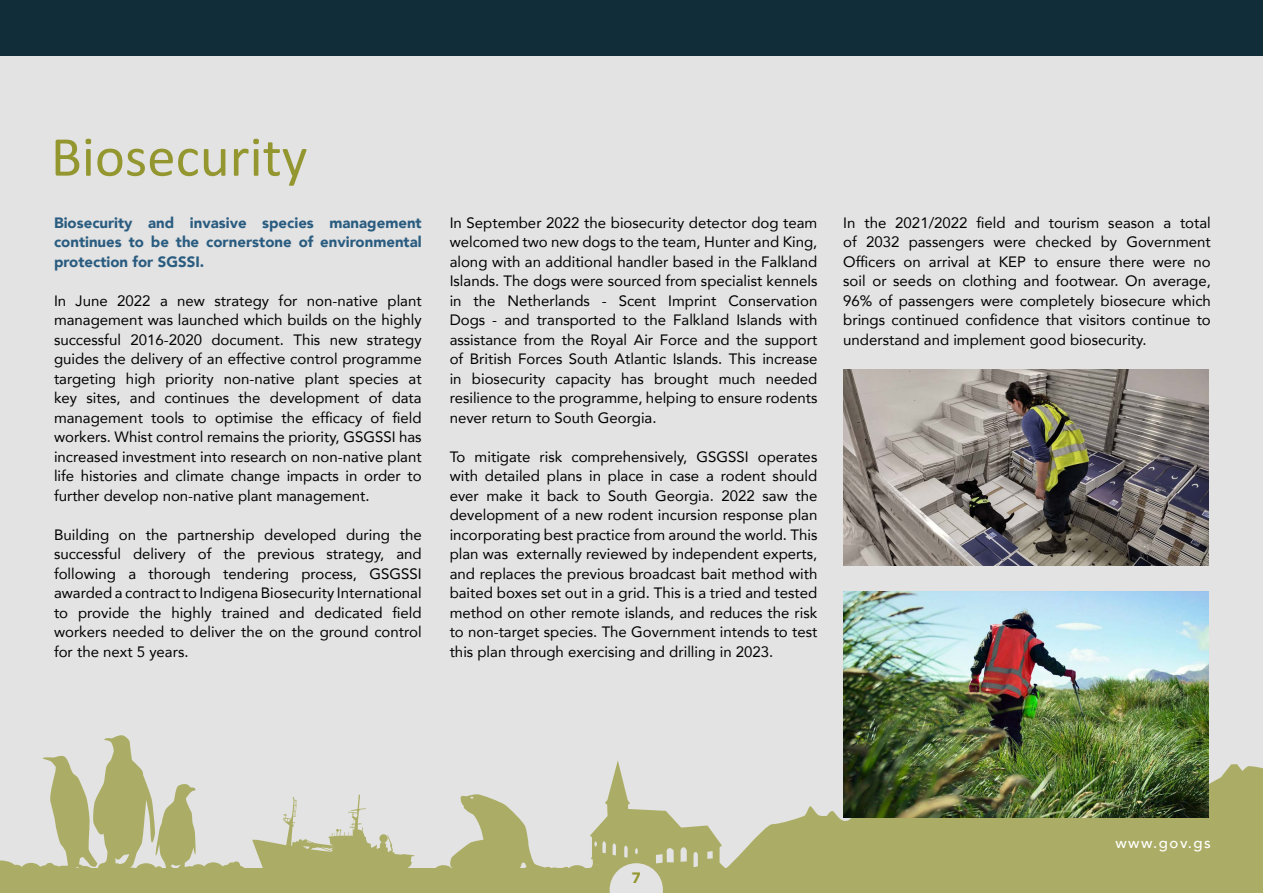
<style>
.page{position:relative;width:1263px;height:893px;background:#e3e3e3}
.page>*{position:absolute;margin:0;border:0;box-sizing:border-box;transform-origin:0 0}
.t1{font:57px "Calibri";color:#949730}
.t2{font:15px/19.5px "Avenir";color:#000;text-align:justify}
.t3{font:900 15px/19.5px "Avenir";color:#2a5c80;text-align:justify}
.t4{font:500 15px "Avenir";letter-spacing:.1em;color:#fff}
.t5{font:900 15px "Avenir";color:#949730}
</style>
<div class="page">
<div style="left:0;top:869px;width:1263px;height:24px;background:#abad66"></div>
<svg style="left:738px;top:764px;width:525px;height:105px;fill:#abad66"></svg>
<div style="left:192px;top:864px;width:12px;height:7px;background:#abad66;border-radius:50%"></div>
<div style="left:203px;top:862px;width:20px;height:13px;background:#abad66;border-radius:50%"></div>
<div style="left:434px;top:865px;width:19px;height:13px;background:#abad66;border-radius:50%"></div>
<svg style="left:233px;top:861px;width:7px;height:8px"></svg>
<div style="left:218px;top:864px;width:28px;height:13px;background:#abad66;border-radius:50%"></div>
<hr style="left:183px;top:868px;width:15px;height:3px;background:#949730;border-radius:50%">
<div style="left:10px;top:865px;width:12px;height:6px;background:#abad66;border-radius:50%"></div>
<div style="left:21px;top:863px;width:20px;height:13px;background:#abad66;border-radius:50%"></div>
<svg style="left:0;top:860px;width:16px;height:9px"></svg>
<div style="left:1px;top:867px;width:13px;height:6px;background:#abad66;border-radius:50%"></div>
<svg style="left:33px;top:735px;width:163px;height:136px"></svg>
<svg style="left:252px;top:794px;width:175px;height:75px"></svg>
<div style="left:0;top:0;width:1263px;height:55px;background:#112d3a"></div>
<img style="left:843px;top:370px;width:365px;height:196px">
<img style="left:843px;top:591px;width:366px;height:227px">
<svg style="left:449px;top:760px;width:289px;height:133px"></svg>
<h1 class="t1" style="left:51px;top:117px;width:258px">Biosecurity</h1>
<p class="t3" style="left:54px;top:212px;width:369px">Biosecurity and invasive species management continues to be the cornerstone of environmental protection for SGSSI.</p>
<p class="t2" style="left:54px;top:290px;width:369px">In June 2022 a new strategy for non-native plant management was launched which builds on the highly successful 2016-2020 document. This new strategy guides the delivery of an effective control programme targeting high priority non-native plant species at key sites, and continues the development of data management tools to optimise the efficacy of field workers. Whist control remains the priority, GSGSSI has increased investment into research on non-native plant life histories and climate change impacts in order to further develop non-native plant management.</p>
<p class="t2" style="left:54px;top:524px;width:369px">Building on the partnership developed during the successful delivery of the previous strategy, and following a thorough tendering process, GSGSSI awarded a contract to Indigena Biosecurity International to provide the highly trained and dedicated field workers needed to deliver the on the ground control for the next 5 years.</p>
<p class="t2" style="left:450px;top:212px;width:369px">In September 2022 the biosecurity detector dog team welcomed two new dogs to the team, Hunter and King, along with an additional handler based in the Falkland Islands. The dogs were sourced from specialist kennels in the Netherlands - Scent Imprint Conservation Dogs - and transported to the Falkland Islands with assistance from the Royal Air Force and the support of British Forces South Atlantic Islands. This increase in biosecurity capacity has brought much needed resilience to the programme, helping to ensure rodents never return to South Georgia.</p>
<p class="t2" style="left:450px;top:446px;width:369px">To mitigate risk comprehensively, GSGSSI operates with detailed plans in place in case a rodent should ever make it back to South Georgia. 2022 saw the development of a new rodent incursion response plan incorporating best practice from around the world. This plan was externally reviewed by independent experts, and replaces the previous broadcast bait method with baited boxes set out in a grid. This is a tried and tested method on other remote islands, and reduces the risk to non-target species. The Government intends to test this plan through exercising and drilling in 2023.</p>
<p class="t2" style="left:843px;top:212px;width:369px">In the 2021/2022 field and tourism season a total of 2032 passengers were checked by Government Officers on arrival at KEP to ensure there were no soil or seeds on clothing and footwear. On average, 96% of passengers were completely biosecure which brings continued confidence that visitors continue to understand and implement good biosecurity.</p>
<p class="t5" style="left:632px;top:865px;width:10px">7</p>
<p class="t4" style="left:1115px;top:830px;width:97px">www.gov.gs</p>
</div>
